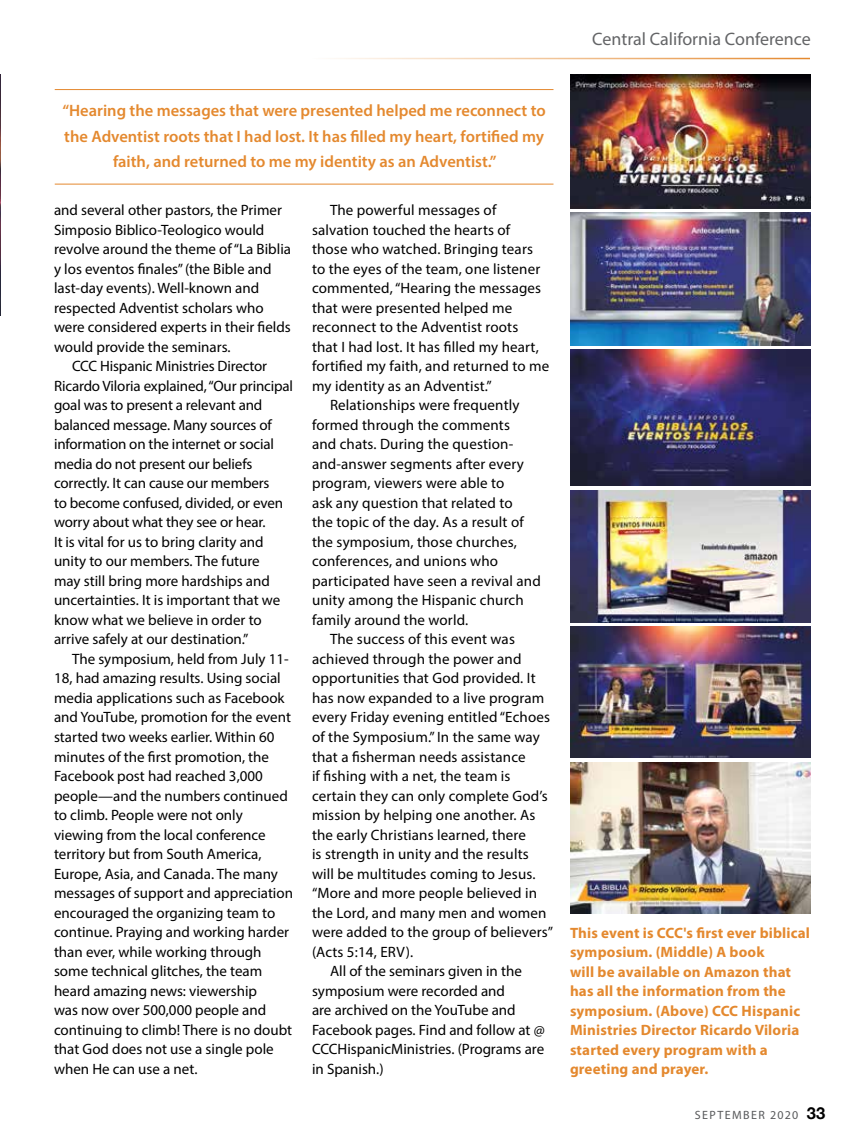
<style>
.page{position:relative;width:864px;height:1148px;background:#fff}
.page>*{position:absolute;margin:0;border:0;box-sizing:border-box;transform-origin:0 0}
.t1{font:18px "Myriad Pro";color:#636466}
.t2{font:600 16.5px/25.5px "Myriad Pro";color:#e4892f;text-align:center}
.t3{font:15px "Myriad Pro";color:#000}
.t4{font:700 15px/19.5px "Myriad Pro";letter-spacing:.01em;color:#e4892f}
.t5{font:12px "Myriad Pro";letter-spacing:.12em;color:#58595b}
.s1{font-family:"Helvetica Neue";font-weight:700;font-size:16.5px;color:#000}
</style>
<div class="page">
<hr style="left:312px;top:58px;width:498px;height:1px;background:#e4892f">
<img style="left:0;top:75px;width:1px;height:240px">
<img style="left:570px;top:350px;width:241px;height:135px">
<img style="left:570px;top:762px;width:241px;height:151px">
<img style="left:570px;top:627px;width:241px;height:130px">
<img style="left:570px;top:75px;width:240px;height:133px">
<img style="left:570px;top:213px;width:241px;height:132px">
<img style="left:570px;top:490px;width:240px;height:132px">
<hr style="left:55px;top:89px;width:498px;height:1px;background:#e4892f">
<hr style="left:55px;top:184px;width:498px;height:1px;background:#e4892f">
<p class="t1" style="left:592px;top:28px;width:220px">Central California Conference</p>
<p class="t2" style="left:62px;top:97px;width:485px">“Hearing the messages that were presented helped me reconnect to the Adventist roots that I had lost. It has filled my heart, fortified my faith, and returned to me my identity as an Adventist.”</p>
<p class="t3" style="left:54px;top:201px;width:230px">and several other pastors, the Primer</p>
<p class="t3" style="left:54px;top:220px;width:212px">Simposio Biblico-Teologico would</p>
<p class="t3" style="left:54px;top:240px;width:239px">revolve around the theme of “La Biblia</p>
<p class="t3" style="left:54px;top:259px;width:219px">y los eventos finales” (the Bible and</p>
<p class="t3" style="left:54px;top:279px;width:207px">last-day events). Well-known and</p>
<p class="t3" style="left:54px;top:298px;width:211px">respected Adventist scholars who</p>
<p class="t3" style="left:54px;top:318px;width:238px">were considered experts in their fields</p>
<p class="t3" style="left:54px;top:337px;width:178px">would provide the seminars.</p>
<p class="t3" style="left:72px;top:357px;width:197px">CCC Hispanic Ministries Director</p>
<p class="t3" style="left:54px;top:376px;width:241px">Ricardo Viloria explained, “Our principal</p>
<p class="t3" style="left:54px;top:396px;width:210px">goal was to present a relevant and</p>
<p class="t3" style="left:54px;top:415px;width:219px">balanced message. Many sources of</p>
<p class="t3" style="left:54px;top:435px;width:222px">information on the internet or social</p>
<p class="t3" style="left:54px;top:454px;width:200px">media do not present our beliefs</p>
<p class="t3" style="left:54px;top:474px;width:217px">correctly. It can cause our members</p>
<p class="t3" style="left:54px;top:493px;width:231px">to become confused, divided, or even</p>
<p class="t3" style="left:54px;top:513px;width:213px">worry about what they see or hear.</p>
<p class="t3" style="left:54px;top:532px;width:211px">It is vital for us to bring clarity and</p>
<p class="t3" style="left:54px;top:552px;width:207px">unity to our members. The future</p>
<p class="t3" style="left:54px;top:571px;width:217px">may still bring more hardships and</p>
<p class="t3" style="left:54px;top:591px;width:228px">uncertainties. It is important that we</p>
<p class="t3" style="left:54px;top:610px;width:209px">know what we believe in order to</p>
<p class="t3" style="left:54px;top:630px;width:196px">arrive safely at our destination.”</p>
<p class="t3" style="left:72px;top:649px;width:218px">The symposium, held from July 11-</p>
<p class="t3" style="left:54px;top:669px;width:228px">18, had amazing results. Using social</p>
<p class="t3" style="left:54px;top:688px;width:232px">media applications such as Facebook</p>
<p class="t3" style="left:54px;top:708px;width:239px">and YouTube, promotion for the event</p>
<p class="t3" style="left:54px;top:727px;width:222px">started two weeks earlier. Within 60</p>
<p class="t3" style="left:54px;top:747px;width:217px">minutes of the first promotion, the</p>
<p class="t3" style="left:54px;top:766px;width:210px">Facebook post had reached 3,000</p>
<p class="t3" style="left:54px;top:786px;width:235px">people—and the numbers continued</p>
<p class="t3" style="left:54px;top:805px;width:190px">to climb. People were not only</p>
<p class="t3" style="left:54px;top:825px;width:213px">viewing from the local conference</p>
<p class="t3" style="left:54px;top:844px;width:209px">territory but from South America,</p>
<p class="t3" style="left:54px;top:864px;width:225px">Europe, Asia, and Canada. The many</p>
<p class="t3" style="left:54px;top:883px;width:241px">messages of support and appreciation</p>
<p class="t3" style="left:54px;top:903px;width:223px">encouraged the organizing team to</p>
<p class="t3" style="left:54px;top:922px;width:237px">continue. Praying and working harder</p>
<p class="t3" style="left:54px;top:942px;width:209px">than ever, while working through</p>
<p class="t3" style="left:54px;top:961px;width:210px">some technical glitches, the team</p>
<p class="t3" style="left:54px;top:981px;width:205px">heard amazing news: viewership</p>
<p class="t3" style="left:54px;top:1000px;width:214px">was now over 500,000 people and</p>
<p class="t3" style="left:54px;top:1020px;width:240px">continuing to climb! There is no doubt</p>
<p class="t3" style="left:54px;top:1039px;width:221px">that God does not use a single pole</p>
<p class="t3" style="left:54px;top:1059px;width:145px">when He can use a net.</p>
<p class="t3" style="left:330px;top:201px;width:168px">The powerful messages of</p>
<p class="t3" style="left:312px;top:220px;width:200px">salvation touched the hearts of</p>
<p class="t3" style="left:312px;top:240px;width:223px">those who watched. Bringing tears</p>
<p class="t3" style="left:312px;top:259px;width:230px">to the eyes of the team, one listener</p>
<p class="t3" style="left:312px;top:279px;width:231px">commented, “Hearing the messages</p>
<p class="t3" style="left:312px;top:298px;width:202px">that were presented helped me</p>
<p class="t3" style="left:312px;top:318px;width:208px">reconnect to the Adventist roots</p>
<p class="t3" style="left:312px;top:337px;width:228px">that I had lost. It has filled my heart,</p>
<p class="t3" style="left:312px;top:357px;width:239px">fortified my faith, and returned to me</p>
<p class="t3" style="left:312px;top:376px;width:181px">my identity as an Adventist.”</p>
<p class="t3" style="left:330px;top:396px;width:191px">Relationships were frequently</p>
<p class="t3" style="left:312px;top:415px;width:199px">formed through the comments</p>
<p class="t3" style="left:312px;top:435px;width:203px">and chats. During the question-</p>
<p class="t3" style="left:312px;top:454px;width:213px">and-answer segments after every</p>
<p class="t3" style="left:312px;top:474px;width:194px">program, viewers were able to</p>
<p class="t3" style="left:312px;top:493px;width:202px">ask any question that related to</p>
<p class="t3" style="left:312px;top:513px;width:213px">the topic of the day. As a result of</p>
<p class="t3" style="left:312px;top:532px;width:206px">the symposium, those churches,</p>
<p class="t3" style="left:312px;top:552px;width:188px">conferences, and unions who</p>
<p class="t3" style="left:312px;top:571px;width:230px">participated have seen a revival and</p>
<p class="t3" style="left:312px;top:591px;width:213px">unity among the Hispanic church</p>
<p class="t3" style="left:312px;top:610px;width:158px">family around the world.</p>
<p class="t3" style="left:330px;top:630px;width:186px">The success of this event was</p>
<p class="t3" style="left:312px;top:649px;width:211px">achieved through the power and</p>
<p class="t3" style="left:312px;top:669px;width:225px">opportunities that God provided. It</p>
<p class="t3" style="left:312px;top:688px;width:234px">has now expanded to a live program</p>
<p class="t3" style="left:312px;top:708px;width:240px">every Friday evening entitled “Echoes</p>
<p class="t3" style="left:312px;top:727px;width:229px">of the Symposium.” In the same way</p>
<p class="t3" style="left:312px;top:747px;width:215px">that a fisherman needs assistance</p>
<p class="t3" style="left:312px;top:766px;width:200px">if fishing with a net, the team is</p>
<p class="t3" style="left:312px;top:786px;width:237px">certain they can only complete God’s</p>
<p class="t3" style="left:312px;top:805px;width:225px">mission by helping one another. As</p>
<p class="t3" style="left:312px;top:825px;width:215px">the early Christians learned, there</p>
<p class="t3" style="left:312px;top:844px;width:218px">is strength in unity and the results</p>
<p class="t3" style="left:312px;top:864px;width:225px">will be multitudes coming to Jesus.</p>
<p class="t3" style="left:312px;top:883px;width:227px">“More and more people believed in</p>
<p class="t3" style="left:312px;top:903px;width:236px">the Lord, and many men and women</p>
<p class="t3" style="left:312px;top:922px;width:242px">were added to the group of believers”</p>
<p class="t3" style="left:312px;top:942px;width:103px">(Acts 5:14, ERV).</p>
<p class="t3" style="left:330px;top:961px;width:193px">All of the seminars given in the</p>
<p class="t3" style="left:312px;top:981px;width:195px">symposium were recorded and</p>
<p class="t3" style="left:312px;top:1000px;width:205px">are archived on the YouTube and</p>
<p class="t3" style="left:312px;top:1020px;width:234px">Facebook pages. Find and follow at @</p>
<p class="t3" style="left:312px;top:1039px;width:234px">CCCHispanicMinistries. (Programs are</p>
<p class="t3" style="left:312px;top:1059px;width:73px">in Spanish.)</p>
<p class="t4" style="left:570px;top:922px;width:241px">This event is CCC's first ever biblical symposium. (Middle) A book<br>will be available on Amazon that has all the information from the symposium. (Above) CCC Hispanic<br>Ministries Director Ricardo Viloria started every program with a greeting and prayer.</p>
<p class="t5" style="left:695px;top:1107px;width:132px">SEPTEMBER 2020 <span class="s1">33</span></p>
</div>
